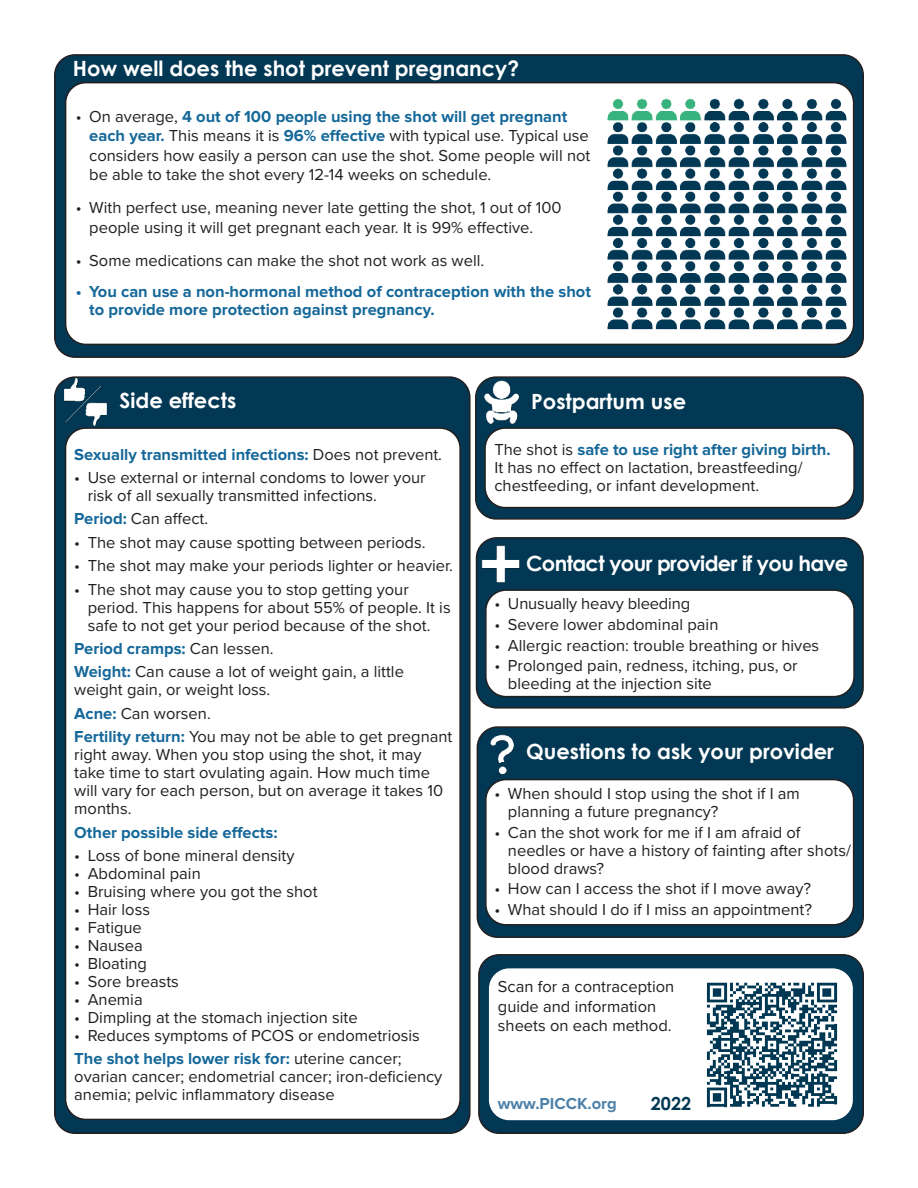
<style>
.page{position:relative;width:918px;height:1188px;background:#fff}
.page>*{position:absolute;margin:0;border:0;box-sizing:border-box;transform-origin:0 0}
.t1{font:700 21px "Century Gothic";color:#fff}
.t2{font:700 21px "Century Gothic";letter-spacing:-.03em;color:#fff}
.t3{font:700 18px "Century Gothic";color:#023853}
.t4{font:16.5px/18px "Proxima Nova";color:#231f20}
.t5{font:700 16.5px/18px "Proxima Nova";color:#156899}
.t6{font:700 16.5px "Proxima Nova";color:#4d81a9}
.s1{font-weight:700;color:#156899}
.s2{font-weight:400;color:#231f20}
</style>
<div class="page">
<div style="left:479px;top:955px;width:384px;height:178px;background:#023853;border-radius:20px"></div>
<div style="left:478px;top:954px;width:386px;height:180px;border:2px solid #231f20;border-radius:20px"></div>
<div style="left:477px;top:727px;width:386px;height:210px;background:#023853;border-radius:20px"></div>
<div style="left:477px;top:726px;width:387px;height:212px;border:2px solid #231f20;border-radius:20px"></div>
<div style="left:55px;top:55px;width:808px;height:302px;background:#023853;border-radius:20px"></div>
<div style="left:54px;top:54px;width:810px;height:304px;border:2px solid #231f20;border-radius:20px"></div>
<div style="left:55px;top:377px;width:415px;height:756px;background:#023853;border-radius:20px"></div>
<div style="left:54px;top:376px;width:417px;height:758px;border:2px solid #231f20;border-radius:20px"></div>
<div style="left:66px;top:83px;width:788px;height:261px;background:#fff;border-radius:20px"></div>
<div style="left:65px;top:82px;width:789px;height:263px;border:2px solid #231f20;border-radius:20px"></div>
<div style="left:66px;top:428px;width:394px;height:691px;background:#fff;border-radius:20px"></div>
<div style="left:65px;top:427px;width:396px;height:693px;border:2px solid #231f20;border-radius:20px"></div>
<div style="left:489px;top:968px;width:364px;height:152px;background:#fff;border-radius:20px"></div>
<div style="left:486px;top:780px;width:368px;height:145px;background:#fff;border-radius:20px"></div>
<div style="left:485px;top:779px;width:369px;height:147px;border:2px solid #231f20;border-radius:20px"></div>
<img style="left:706px;top:982px;width:132px;height:126px">
<img style="left:607px;top:91px;width:245px;height:244px">
<img style="left:62px;top:378px;width:48px;height:48px">
<div style="left:477px;top:538px;width:386px;height:170px;background:#023853;border-radius:20px"></div>
<div style="left:476px;top:537px;width:388px;height:172px;border:2px solid #231f20;border-radius:20px"></div>
<div style="left:486px;top:590px;width:368px;height:107px;background:#fff;border-radius:20px"></div>
<div style="left:485px;top:589px;width:370px;height:108px;border:2px solid #231f20;border-radius:20px"></div>
<div style="left:476px;top:377px;width:387px;height:142px;background:#023853;border-radius:20px"></div>
<div style="left:475px;top:376px;width:389px;height:144px;border:2px solid #231f20;border-radius:20px"></div>
<div style="left:485px;top:428px;width:369px;height:80px;background:#fff;border-radius:20px"></div>
<div style="left:484px;top:427px;width:371px;height:81px;border:2px solid #231f20;border-radius:20px"></div>
<img style="left:484px;top:380px;width:36px;height:44px">
<img style="left:483px;top:734px;width:31px;height:40px">
<img style="left:481px;top:545px;width:39px;height:38px">
<p class="t1" style="left:73px;top:60px;width:448px">How well does the shot prevent pregnancy?</p>
<p class="t4" style="left:89px;top:108px;width:503px;line-height:19.5px;text-indent:-13px">• On average, <span class="s1">4 out of 100 people using the shot will get pregnant each year.</span> This means it is <span class="s1">96% effective</span> with typical use. Typical use considers how easily a person can use the shot. Some people will not be able to take the shot every 12-14 weeks on schedule.</p>
<p class="t4" style="left:89px;top:199px;width:474px;line-height:19.5px;text-indent:-14px">• With perfect use, meaning never late getting the shot, 1 out of 100 people using it will get pregnant each year. It is 99% effective.</p>
<p class="t4" style="left:76px;top:252px;width:410px">• Some medications can make the shot not work as well.</p>
<p class="t5" style="left:89px;top:284px;width:503px;text-indent:-14px">• You can use a non-hormonal method of contraception with the shot to provide more protection against pregnancy.</p>
<p class="t1" style="left:120px;top:392px;width:118px">Side effects</p>
<p class="t5" style="left:74px;top:446px;width:369px">Sexually transmitted infections: <span class="s2">Does not prevent.</span></p>
<p class="t4" style="left:88px;top:469px;width:339px;text-indent:-14px">• Use external or internal condoms to lower your risk of all sexually transmitted infections.</p>
<p class="t4" style="left:74px;top:511px;width:136px"><span class="s1">Period:</span> Can affect.</p>
<p class="t4" style="left:74px;top:534px;width:353px">• The shot may cause spotting between periods.</p>
<p class="t4" style="left:74px;top:558px;width:380px">• The shot may make your periods lighter or heavier.</p>
<p class="t4" style="left:88px;top:581px;width:364px;text-indent:-14px">• The shot may cause you to stop getting your period. This happens for about 55% of people. It is safe to not get your period because of the shot.</p>
<p class="t4" style="left:74px;top:638px;width:331px;line-height:23.4px"><span class="s1">Period cramps:</span> Can lessen.<br><span class="s1">Weight:</span> Can cause a lot of weight gain, a little</p>
<p class="t4" style="left:74px;top:679px;width:380px;line-height:23.4px">weight gain, or weight loss.<br><span class="s1">Acne:</span> Can worsen.<br><span class="s1">Fertility return:</span> You may not be able to get pregnant</p>
<p class="t4" style="left:74px;top:747px;width:370px">right away. When you stop using the shot, it may take time to start ovulating again. How much time will vary for each person, but on average it takes 10 months.</p>
<p class="t5" style="left:74px;top:824px;width:205px">Other possible side effects:</p>
<p class="t4" style="left:74px;top:847px;width:222px">• Loss of bone mineral density</p>
<p class="t4" style="left:74px;top:865px;width:128px">• Abdominal pain</p>
<p class="t4" style="left:74px;top:883px;width:245px">• Bruising where you got the shot</p>
<p class="t4" style="left:74px;top:901px;width:77px">• Hair loss</p>
<p class="t4" style="left:74px;top:919px;width:69px">• Fatigue</p>
<p class="t4" style="left:74px;top:937px;width:70px">• Nausea</p>
<p class="t4" style="left:74px;top:955px;width:74px">• Bloating</p>
<p class="t4" style="left:74px;top:973px;width:106px">• Sore breasts</p>
<p class="t4" style="left:74px;top:991px;width:70px">• Anemia</p>
<p class="t4" style="left:74px;top:1009px;width:285px">• Dimpling at the stomach injection site</p>
<p class="t4" style="left:74px;top:1025px;width:347px;line-height:23.4px">• Reduces symptoms of PCOS or endometriosis<br><span class="s1">The shot helps lower risk for:</span> uterine cancer;</p>
<p class="t4" style="left:74px;top:1069px;width:370px">ovarian cancer; endometrial cancer; iron-deficiency anemia; pelvic inflammatory disease</p>
<p class="t1" style="left:531px;top:393px;width:156px">Postpartum use</p>
<p class="t4" style="left:494px;top:442px;width:338px">The shot is <span class="s1">safe to use right after giving birth.<br></span>It has no effect on lactation, breastfeeding/ chestfeeding, or infant development.</p>
<p class="t2" style="left:526px;top:555px;width:324px">Contact your provider if you have</p>
<p class="t4" style="left:494px;top:596px;width:197px">• Unusually heavy bleeding</p>
<p class="t4" style="left:494px;top:616px;width:225px">• Severe lower abdominal pain</p>
<p class="t4" style="left:494px;top:637px;width:326px">• Allergic reaction: trouble breathing or hives</p>
<p class="t4" style="left:508px;top:658px;width:291px;text-indent:-14px">• Prolonged pain, redness, itching, pus, or bleeding at the injection site</p>
<p class="t1" style="left:526px;top:744px;width:309px">Questions to ask your provider</p>
<p class="t4" style="left:508px;top:785px;width:293px;text-indent:-14px">• When should I stop using the shot if I am planning a future pregnancy?</p>
<p class="t4" style="left:508px;top:824px;width:344px;text-indent:-14px">• Can the shot work for me if I am afraid of needles or have a history of fainting after shots/ blood draws?</p>
<p class="t4" style="left:494px;top:881px;width:318px">• How can I access the shot if I move away?</p>
<p class="t4" style="left:494px;top:902px;width:319px">• What should I do if I miss an appointment?</p>
<p class="t4" style="left:498px;top:978px;width:178px;line-height:19.5px">Scan for a contraception guide and information sheets on each method.</p>
<p class="t6" style="left:498px;top:1097px;width:120px">www.PICCK.org</p>
<p class="t3" style="left:651px;top:1096px;width:42px">2022</p>
</div>
